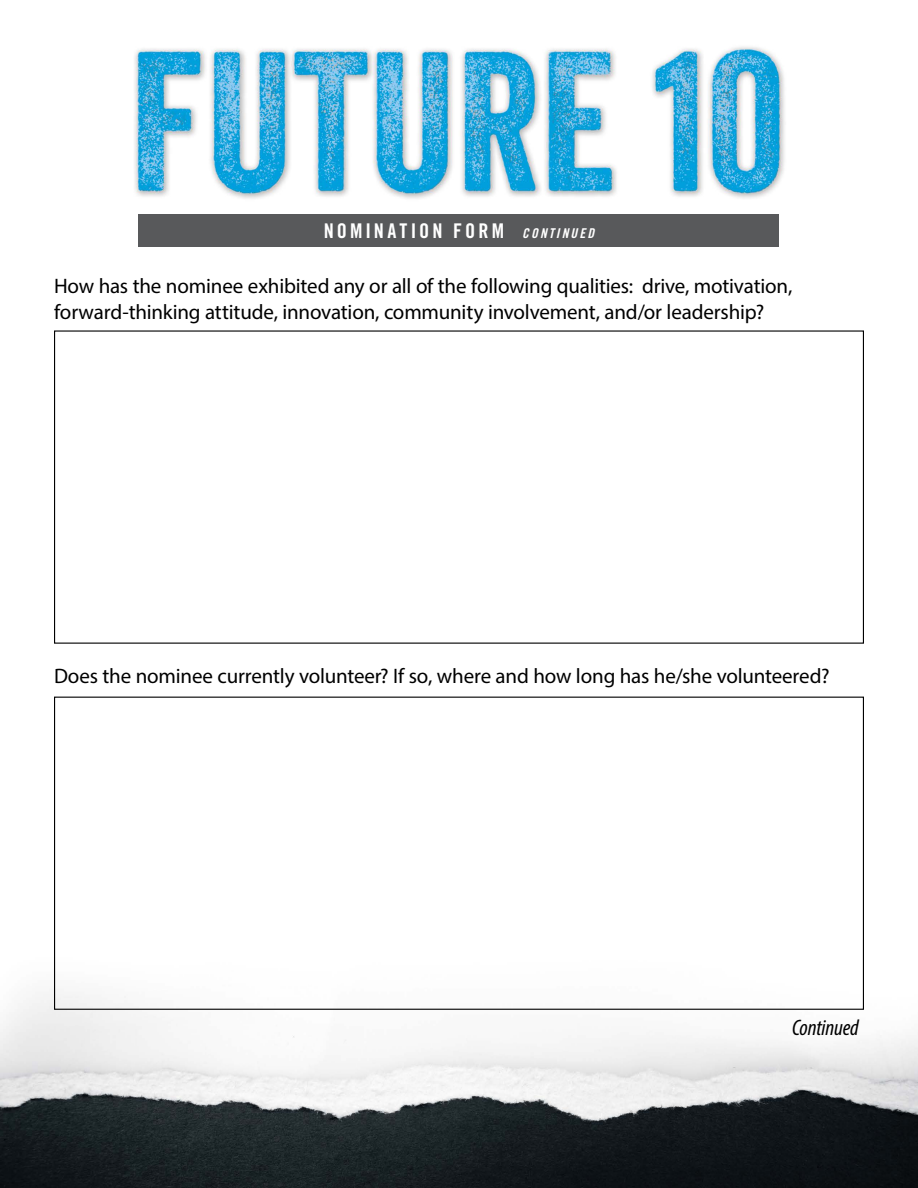
<style>
.page{position:relative;width:918px;height:1188px;background:#fff}
.page>*{position:absolute;margin:0;border:0;box-sizing:border-box;transform-origin:0 0}
.t1{font:italic condensed 22.5px "Myriad Pro";letter-spacing:-.01em;color:#000}
.t2{font:21px/25.2px "Myriad Pro";letter-spacing:-.01em;color:#000}
.t3{font:20.25px "Trade Gothic LT Std Bd Cn 20";letter-spacing:.15em;color:#fff}
.s1{font-family:"Trade Gothic LT Std Bd Cn 20 Obl";font-size:13.5px}
</style>
<div class="page">
<img style="left:134px;top:47px;width:651px;height:196px">
<img style="left:0;top:994px;width:918px;height:194px">
<div style="left:139px;top:215px;width:640px;height:32px;background:#58595b"></div>
<p class="t3" style="left:324px;top:219px;width:272px">NOMINATION FORM <span class="s1">CONTINUED</span></p>
<p class="t2" style="left:54px;top:273px;width:740px">How has the nominee exhibited any or all of the following qualities: drive, motivation, forward-thinking attitude, innovation, community involvement, and/or leadership?</p>
<p class="t2" style="left:54px;top:663px;width:777px">Does the nominee currently volunteer? If so, where and how long has he/she volunteered?</p>
<p class="t1" style="left:792px;top:1014px;width:68px">Continued</p>
</div>
